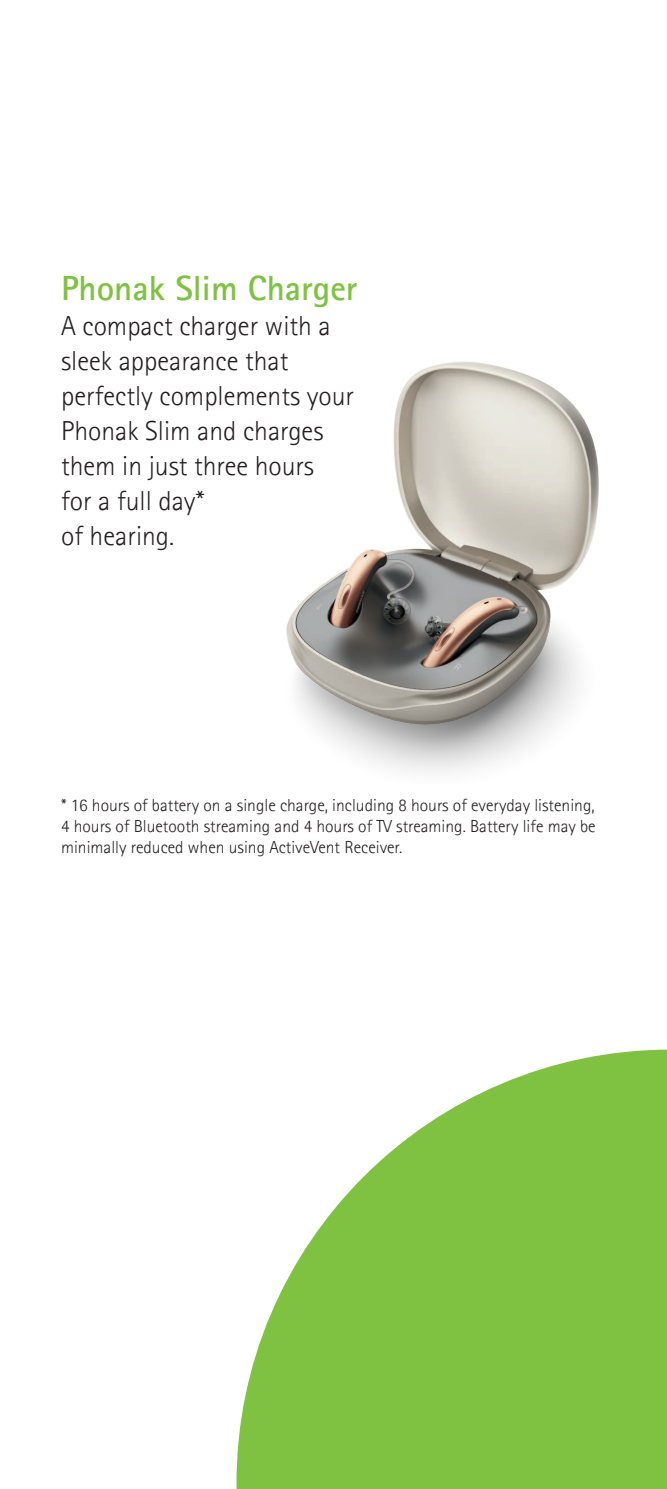
<style>
.page{position:relative;width:667px;height:1489px;background:#fff}
.page>*{position:absolute;margin:0;border:0;box-sizing:border-box;transform-origin:0 0}
.t1{font:700 35px "Rotis Sansfor Phonak";color:#7fc241}
.t2{font:300 27.5px/35px "Rotis Sansfor Phonak";color:#231f20}
.t3{font:300 17.5px/21px "Rotis Sansfor Phonak";color:#231f20;text-align:justify}
</style>
<div class="page">
<img style="left:286px;top:361px;width:313px;height:411px">
<svg style="left:236px;top:1049px;width:430px;height:439px;fill:#7fc241"></svg>
<h1 class="t1" style="left:61px;top:275px;width:298px">Phonak Slim Charger</h1>
<h2 class="t2" style="left:61px;top:309px;width:294px">A compact charger with a sleek appearance that perfectly complements your<br>Phonak Slim and charges them in just three hours<br>for a full day*<br>of hearing.</h2>
<p class="t3" style="left:61px;top:795px;width:536px">* 16 hours of battery on a single charge, including 8 hours of everyday listening, 4 hours of Bluetooth streaming and 4 hours of TV streaming. Battery life may be minimally reduced when using ActiveVent Receiver.</p>
</div>
